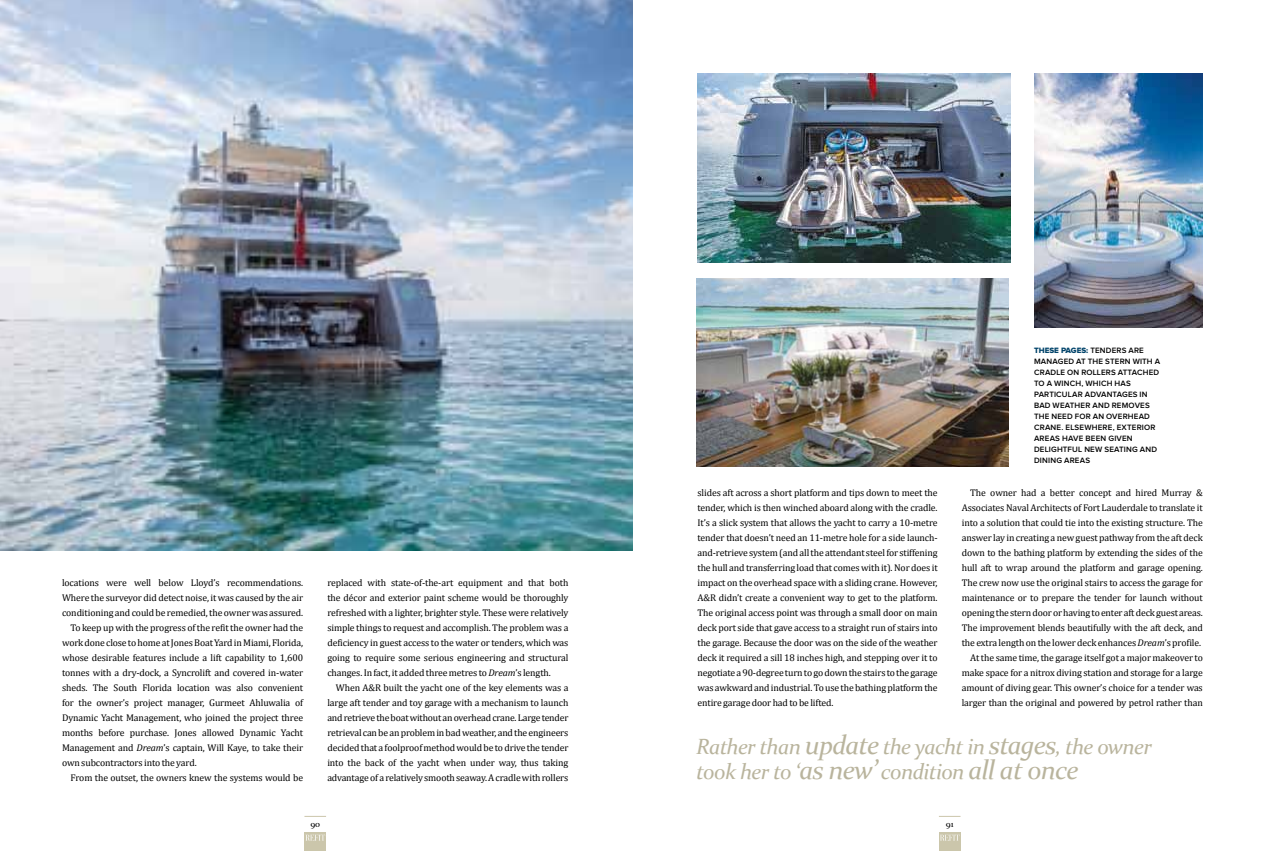
<style>
.page{position:relative;width:1265px;height:851px;background:#fff}
.page>*{position:absolute;margin:0;border:0;box-sizing:border-box;transform-origin:0 0}
.t1{font:italic 22px/25px "Constantia";letter-spacing:-.03em;color:#b9b49d}
.t2{font:9.8px/15px "Cambria";letter-spacing:-.01em;color:#000;text-align:justify}
.t3{font:9px "Constantia";color:#000}
.t4{font:600 8px/11px "Proxima Nova";letter-spacing:.02em;color:#000}
.t5{font:8px "Proxima Nova Extrabld";color:#00436a}
.s1{font-family:"Proxima Nova Extrabld";font-weight:400;color:#00436a}
.s2{font-style:italic}
.s3{font-size:27px}
</style>
<div class="page">
<div style="left:304px;top:832px;width:22px;height:18px;background:#cbc6ab"></div>
<div style="left:938px;top:832px;width:22px;height:18px;background:#cbc6ab"></div>
<svg style="left:306px;top:834px;width:19px;height:6px"></svg>
<svg style="left:940px;top:834px;width:19px;height:6px"></svg>
<img style="left:0;top:0;width:632px;height:550px">
<img style="left:697px;top:73px;width:312px;height:189px">
<img style="left:1034px;top:73px;width:168px;height:254px">
<img style="left:696px;top:279px;width:312px;height:187px">
<p class="t5" style="left:1033px;top:346px;width:11px">THESE</p>
<p class="t5" style="left:1060px;top:346px;width:6px">PAGES</p>
<p class="t4" style="left:1086px;top:345px;width:11px"><span class="s1">:</span> TENDE</p>
<p class="t4" style="left:1116px;top:345px;width:28px">RS ARE</p>
<p class="t4" style="left:1033px;top:356px;width:7px">MANA</p>
<p class="t4" style="left:1057px;top:356px;width:37px">GEDATTHE</p>
<p class="t4" style="left:1105px;top:356px;width:56px">STERN WITH A</p>
<p class="t4" style="left:1033px;top:367px;width:17px">CRADLE</p>
<p class="t4" style="left:1067px;top:367px;width:25px">ON ROLLE</p>
<p class="t4" style="left:1105px;top:367px;width:19px">RS ATTACHED</p>
<p class="t4" style="left:1033px;top:378px;width:37px">TO A WINCH</p>
<p class="t4" style="left:1033px;top:378px;width:87px;text-indent:47px">, WHICH HAS<br>PARTICULAR ADVANTA</p>
<p class="t4" style="left:1121px;top:389px;width:26px">GES IN</p>
<p class="t2" style="left:62px;top:575px;width:242px">locations were well below Lloyd’s recommendations.</p>
<p class="t2" style="left:62px;top:590px;width:242px">Where the surveyor did detect noise, it was caused by the air</p>
<p class="t2" style="left:62px;top:605px;width:242px">conditioning and could be remedied, the owner was assured.</p>
<p class="t2" style="left:71px;top:620px;width:234px">To keep up with the progress of the refit the owner had the</p>
<p class="t2" style="left:62px;top:635px;width:242px">work done close to home at Jones Boat Yard in Miami, Florida,</p>
<p class="t2" style="left:62px;top:650px;width:242px">whose desirable features include a lift capability to 1,600</p>
<p class="t2" style="left:62px;top:665px;width:242px">tonnes with a dry-dock, a Syncrolift and covered in-water</p>
<p class="t2" style="left:62px;top:680px;width:242px">sheds. The South Florida location was also convenient</p>
<p class="t2" style="left:62px;top:695px;width:242px">for the owner’s project manager, Gurmeet Ahluwalia of</p>
<p class="t2" style="left:62px;top:710px;width:242px">Dynamic Yacht Management, who joined the project three</p>
<p class="t2" style="left:62px;top:725px;width:242px">months before purchase. Jones allowed Dynamic Yacht</p>
<p class="t2" style="left:62px;top:740px;width:242px">Management and <span class="s2">Dream</span>’s captain, Will Kaye, to take their</p>
<p class="t2" style="left:62px;top:755px;width:136px">own subcontractors into the yard.</p>
<p class="t2" style="left:71px;top:770px;width:234px">From the outset, the owners knew the systems would be</p>
<p class="t2" style="left:327px;top:575px;width:243px">replaced with state-of-the-art equipment and that both the décor and exterior paint scheme would be thoroughly refreshed with a lighter, brighter style. These were relatively simple things to request and accomplish. The problem was a deficiency in guest access to the water or tenders, which was going to require some serious engineering and structural changes. In fact, it added three metres to <span class="s2">Dream</span>’s length.</p>
<p class="t2" style="left:327px;top:680px;width:243px;text-indent:9px">When A&amp;R built the yacht one of the key elements was a large aft tender and toy garage with a mechanism to launch and retrieve the boat without an overhead crane. Large tender retrieval can be an problem in bad weather, and the engineers decided that a foolproof method would be to drive the tender into the back of the yacht when under way, thus taking advantage of a relatively smooth seaway. A cradle with rollers</p>
<p class="t4" style="left:1033px;top:400px;width:32px">BAD WEATHE</p>
<p class="t4" style="left:1085px;top:400px;width:14px">R AND</p>
<p class="t4" style="left:1111px;top:400px;width:12px">REMOVES</p>
<p class="t4" style="left:1033px;top:411px;width:6px">THE</p>
<p class="t4" style="left:1051px;top:411px;width:7px">NEED</p>
<p class="t4" style="left:1074px;top:411px;width:38px">FOR AN OVE</p>
<p class="t4" style="left:1122px;top:411px;width:12px">RHEAD</p>
<p class="t4" style="left:1033px;top:422px;width:18px">CRANE</p>
<p class="t4" style="left:1061px;top:422px;width:10px">. ELSE</p>
<p class="t4" style="left:1084px;top:422px;width:72px">WHERE, EXTERIOR</p>
<p class="t4" style="left:1033px;top:433px;width:17px">AREAS</p>
<p class="t4" style="left:1061px;top:433px;width:7px">HAVE</p>
<p class="t4" style="left:1085px;top:433px;width:12px">BEEN</p>
<p class="t4" style="left:1108px;top:433px;width:15px">GIVEN</p>
<p class="t4" style="left:1033px;top:444px;width:6px">DEL</p>
<p class="t4" style="left:1048px;top:444px;width:62px">IGHTFUL NEW SEAT</p>
<p class="t4" style="left:1123px;top:444px;width:23px">ING AND</p>
<p class="t4" style="left:1033px;top:455px;width:47px">DINING AREAS</p>
<p class="t2" style="left:697px;top:485px;width:242px">slides aft across a short platform and tips down to meet the tender, which is then winched aboard along with the cradle.<br>It’s a slick system that allows the yacht to carry a 10-metre tender that doesn’t need an 11-metre hole for a side launch&shy;and-retrieve system (and all the attendant steel for stiffening the hull and transferring load that comes with it). Nor does it impact on the overhead space with a sliding crane. However, A&amp;R didn’t create a convenient way to get to the platform.<br>The original access point was through a small door on main deck port side that gave access to a straight run of stairs into the garage. Because the door was on the side of the weather deck it required a sill 18 inches high, and stepping over it to negotiate a 90-degree turn to go down the stairs to the garage was awkward and industrial. To use the bathing platform the entire garage door had to be lifted.</p>
<p class="t2" style="left:961px;top:485px;width:243px;text-align:right">The owner had a better concept and hired Murray &amp; Associates Naval Architects of Fort Lauderdale to translate it into a solution that could tie into the existing structure. The answer lay in creating a new guest pathway from the aft deck down to the bathing platform by extending the sides of the hull aft to wrap around the platform and garage opening.<br>The crew now use the original stairs to access the garage for maintenance or to prepare the tender for launch without opening the stern door or having to enter aft deck guest areas.<br>The improvement blends beautifully with the aft deck, and the extra length on the lower deck enhances <span class="s2">Dream</span>’s profile.<br>At the same time, the garage itself got a major makeover to make space for a nitrox diving station and storage for a large amount of diving gear. This owner’s choice for a tender was larger than the original and powered by petrol rather than</p>
<h1 class="t1" style="left:696px;top:732px;width:457px">Rather than <span class="s3">update</span> the yacht in <span class="s3">stages</span>, the owner took her to ‘<span class="s3">as new’</span> condition <span class="s3">all at once</span></h1>
<p class="t3" style="left:310px;top:817px;width:11px">90</p>
<p class="t3" style="left:945px;top:817px;width:9px">91</p>
</div>
